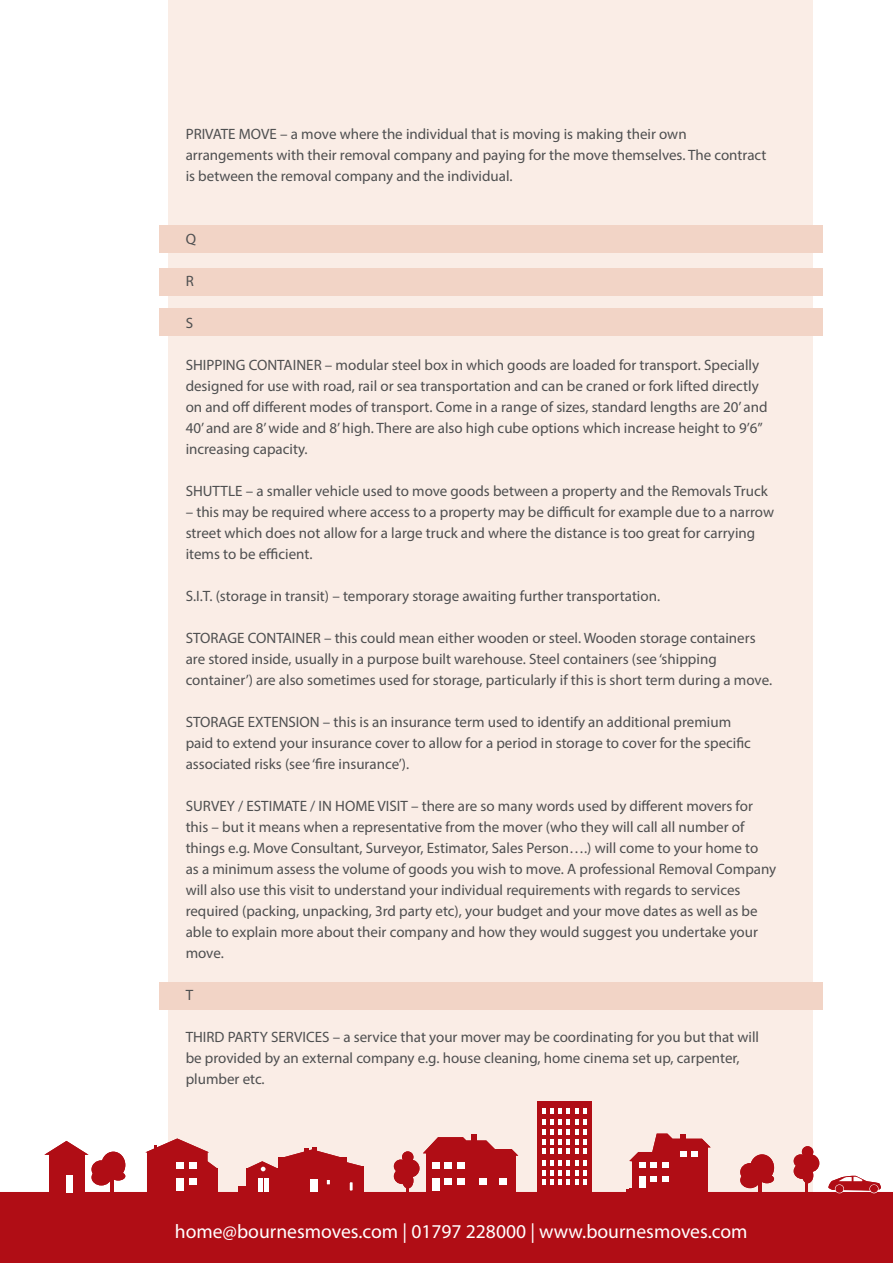
<style>
.page{position:relative;width:893px;height:1263px;background:#fff}
.page>*{position:absolute;margin:0;border:0;box-sizing:border-box;transform-origin:0 0}
.t1{font:19.65px "Myriad Pro";color:#fff}
.t2{font:18px "Myriad Pro";color:#fff}
.t3{font:15px/21px "Myriad Pro";color:#4e4f50}
</style>
<div class="page">
<div style="left:168px;top:0;width:644px;height:1263px;background:#faede6"></div>
<div style="left:159px;top:982px;width:664px;height:28px;background:#f2d4c6"></div>
<div style="left:159px;top:225px;width:663px;height:28px;background:#f2d4c6"></div>
<div style="left:159px;top:308px;width:664px;height:28px;background:#f2d4c6"></div>
<div style="left:159px;top:268px;width:664px;height:28px;background:#f2d4c6"></div>
<div style="left:0;top:1192px;width:893px;height:71px;background:#b00d15"></div>
<div style="left:740px;top:1163px;width:20px;height:18px;background:#b00d15;border-radius:50%"></div>
<div style="left:740px;top:1172px;width:20px;height:16px;background:#b00d15;border-radius:50%"></div>
<div style="left:750px;top:1154px;width:24px;height:27px;background:#b00d15;border-radius:50%"></div>
<div style="left:760px;top:1174px;width:14px;height:9px;background:#b00d15;border-radius:50%"></div>
<hr style="left:758px;top:1177px;width:4px;height:20px;background:#b00d15">
<div style="left:802px;top:1146px;width:11px;height:11px;background:#b00d15;border-radius:50%"></div>
<div style="left:794px;top:1154px;width:14px;height:14px;background:#b00d15;border-radius:50%"></div>
<div style="left:802px;top:1154px;width:17px;height:18px;background:#b00d15;border-radius:50%"></div>
<div style="left:794px;top:1163px;width:17px;height:16px;background:#b00d15;border-radius:50%"></div>
<div style="left:802px;top:1168px;width:11px;height:15px;background:#b00d15;border-radius:50%"></div>
<hr style="left:805px;top:1175px;width:3px;height:22px;background:#b00d15">
<svg style="left:828px;top:1175px;width:53px;height:17px"></svg>
<svg style="left:835px;top:1184px;width:9px;height:9px"></svg>
<svg style="left:869px;top:1184px;width:9px;height:9px"></svg>
<div style="left:835px;top:1185px;width:8px;height:8px;background:#b00d15;border-radius:50%"></div>
<div style="left:870px;top:1185px;width:8px;height:8px;background:#b00d15;border-radius:50%"></div>
<div style="left:50px;top:1154px;width:35px;height:43px;background:#b00d15"></div>
<div style="left:182px;top:1168px;width:35px;height:43px;background:#b00d15"></div>
<div style="left:239px;top:1186px;width:35px;height:43px;background:#b00d15"></div>
<div style="left:247px;top:1168px;width:35px;height:43px;background:#b00d15"></div>
<div style="left:278px;top:1157px;width:68px;height:44px;background:#b00d15"></div>
<div style="left:329px;top:1167px;width:35px;height:42px;background:#b00d15"></div>
<div style="left:426px;top:1153px;width:89px;height:43px;background:#b00d15"></div>
<div style="left:632px;top:1159px;width:35px;height:43px;background:#b00d15"></div>
<div style="left:659px;top:1146px;width:48px;height:47px;background:#b00d15"></div>
<svg style="left:44px;top:1141px;width:45px;height:14px"></svg>
<svg style="left:423px;top:1134px;width:95px;height:22px"></svg>
<svg style="left:145px;top:1138px;width:72px;height:63px"></svg>
<div style="left:537px;top:1101px;width:55px;height:96px;background:#b00d15"></div>
<div style="left:66px;top:1175px;width:7px;height:17px;background:#fff"></div>
<div style="left:639px;top:1177px;width:6px;height:11px;background:#fff"></div>
<svg style="left:626px;top:1188px;width:6px;height:5px"></svg>
<svg style="left:542px;top:1108px;width:44px;height:5px"></svg>
<svg style="left:542px;top:1119px;width:44px;height:35px"></svg>
<svg style="left:542px;top:1160px;width:44px;height:25px"></svg>
<svg style="left:651px;top:1177px;width:17px;height:5px"></svg>
<svg style="left:629px;top:1133px;width:82px;height:35px"></svg>
<div style="left:432px;top:1162px;width:7px;height:6px;background:#fff"></div>
<div style="left:445px;top:1162px;width:7px;height:6px;background:#fff"></div>
<div style="left:458px;top:1162px;width:7px;height:6px;background:#fff"></div>
<div style="left:432px;top:1178px;width:7px;height:13px;background:#fff"></div>
<div style="left:445px;top:1178px;width:7px;height:7px;background:#fff"></div>
<div style="left:458px;top:1178px;width:7px;height:7px;background:#fff"></div>
<div style="left:479px;top:1178px;width:7px;height:7px;background:#fff"></div>
<div style="left:500px;top:1178px;width:7px;height:7px;background:#fff"></div>
<div style="left:177px;top:1162px;width:7px;height:6px;background:#fff"></div>
<div style="left:190px;top:1162px;width:7px;height:6px;background:#fff"></div>
<div style="left:177px;top:1178px;width:7px;height:13px;background:#fff"></div>
<div style="left:190px;top:1178px;width:7px;height:6px;background:#fff"></div>
<div style="left:258px;top:1178px;width:5px;height:13px;background:#fff"></div>
<div style="left:264px;top:1178px;width:5px;height:13px;background:#fff"></div>
<div style="left:310px;top:1179px;width:7px;height:12px;background:#fff"></div>
<svg style="left:248px;top:1147px;width:116px;height:38px"></svg>
<div style="left:325px;top:1178px;width:7px;height:8px;border:2px solid #b00d15"></div>
<div style="left:348px;top:1181px;width:6px;height:11px;border:2px solid #b00d15"></div>
<div style="left:92px;top:1160px;width:19px;height:18px;background:#b00d15;border-radius:50%"></div>
<div style="left:92px;top:1169px;width:19px;height:16px;background:#b00d15;border-radius:50%"></div>
<div style="left:101px;top:1152px;width:24px;height:26px;background:#b00d15;border-radius:50%"></div>
<div style="left:111px;top:1172px;width:14px;height:8px;background:#b00d15;border-radius:50%"></div>
<hr style="left:110px;top:1174px;width:3px;height:20px;background:#b00d15">
<div style="left:402px;top:1151px;width:11px;height:12px;background:#b00d15;border-radius:50%"></div>
<div style="left:394px;top:1159px;width:14px;height:14px;background:#b00d15;border-radius:50%"></div>
<div style="left:402px;top:1159px;width:17px;height:18px;background:#b00d15;border-radius:50%"></div>
<div style="left:394px;top:1168px;width:17px;height:16px;background:#b00d15;border-radius:50%"></div>
<div style="left:402px;top:1173px;width:11px;height:15px;background:#b00d15;border-radius:50%"></div>
<hr style="left:406px;top:1181px;width:3px;height:21px;background:#b00d15">
<p class="t3" style="left:186px;top:123px;width:582px">PRIVATE MOVE – a move where the individual that is moving is making their own arrangements with their removal company and paying for the move themselves. The contract is between the removal company and the individual.</p>
<p class="t3" style="left:186px;top:228px;width:12px">Q</p>
<p class="t3" style="left:186px;top:270px;width:10px">R</p>
<p class="t3" style="left:186px;top:312px;width:9px">S</p>
<p class="t3" style="left:186px;top:354px;width:583px">SHIPPING CONTAINER – modular steel box in which goods are loaded for transport. Specially designed for use with road, rail or sea transportation and can be craned or fork lifted directly on and off different modes of transport. Come in a range of sizes, standard lengths are 20’ and 40’ and are 8’ wide and 8’ high. There are also high cube options which increase height to 9’6” increasing capacity.</p>
<p class="t3" style="left:186px;top:480px;width:584px">SHUTTLE – a smaller vehicle used to move goods between a property and the Removals Truck</p>
<p class="t3" style="left:186px;top:501px;width:590px">– this may be required where access to a property may be difficult for example due to a narrow street which does not allow for a large truck and where the distance is too great for carrying items to be efficient.</p>
<p class="t3" style="left:186px;top:585px;width:476px">S.I.T. (storage in transit) – temporary storage awaiting further transportation.</p>
<p class="t3" style="left:186px;top:627px;width:588px">STORAGE CONTAINER – this could mean either wooden or steel. Wooden storage containers are stored inside, usually in a purpose built warehouse. Steel containers (see ‘shipping container’) are also sometimes used for storage, particularly if this is short term during a move.</p>
<p class="t3" style="left:186px;top:711px;width:567px">STORAGE EXTENSION – this is an insurance term used to identify an additional premium paid to extend your insurance cover to allow for a period in storage to cover for the specific associated risks (see ‘fire insurance’).</p>
<p class="t3" style="left:186px;top:795px;width:592px">SURVEY / ESTIMATE / IN HOME VISIT – there are so many words used by different movers for this – but it means when a representative from the mover (who they will call all number of things e.g. Move Consultant, Surveyor, Estimator, Sales Person….) will come to your home to<br>as a minimum assess the volume of goods you wish to move. A professional Removal Company will also use this visit to understand your individual requirements with regards to services required (packing, unpacking, 3rd party etc), your budget and your move dates as well as be able to explain more about their company and how they would suggest you undertake your move.</p>
<p class="t3" style="left:186px;top:984px;width:9px">T</p>
<p class="t3" style="left:186px;top:1026px;width:575px">THIRD PARTY SERVICES – a service that your mover may be coordinating for you but that will be provided by an external company e.g. house cleaning, home cinema set up, carpenter, plumber etc.</p>
<p class="t1" style="left:175px;top:1219px;width:574px">home@bournesmoves.com | 01797 228000 | www.bournesmoves.com</p>
<p class="t2" style="left:177px;top:1222px;width:521px">home@bournes .co.uk - 0845 070 2007 - www.bounesmoves .com</p>
</div>
